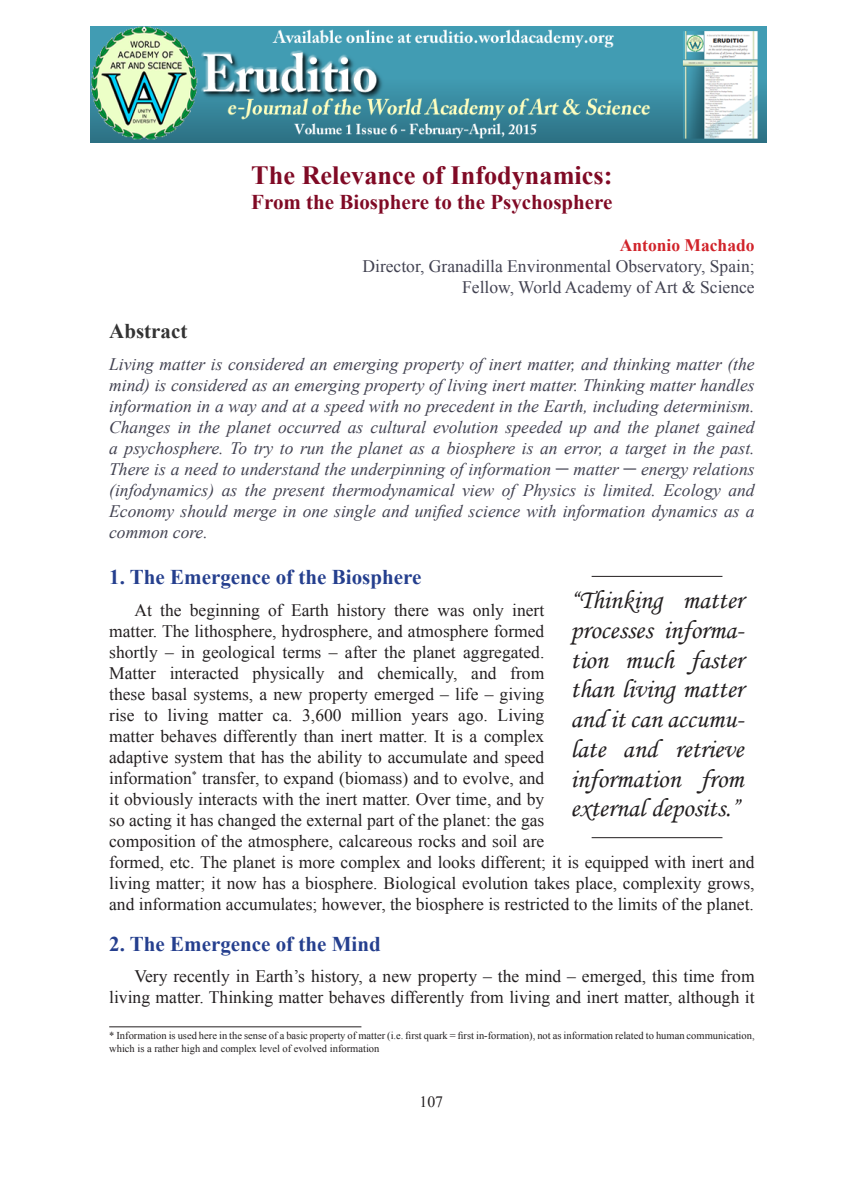
<style>
.page{position:relative;width:844px;height:1191px;background:#fff}
.page>*{position:absolute;margin:0;border:0;box-sizing:border-box;transform-origin:0 0}
.t1{font:26.25px/29.8px "Monotype Corsiva";color:#231f20;text-align:justify}
.ej-title-with-subtit{font:700 26.25px "Times New Roman";color:#800a25}
.ej-heading{font:700 21px "Times New Roman";color:#253f8e}
.ej-subtitle{font:700 21px "Times New Roman";color:#800a25}
.ej-abstract-heading{font:700 21px "Times New Roman";color:#333}
.ej-body{font:17.5px/21px "Times New Roman";color:#231f20}
.ej-abstract-body{font:italic 17.5px/21px "Times New Roman";color:#424251;text-align:justify}
.ej-author-designatio{font:17.5px "Times New Roman";color:#424251}
.ej-author-name{font:700 17.5px "Times New Roman";color:#d1232a}
.t2{font:15.75px "Times New Roman";color:#231f20}
.ej-footnote-listing{font:10.5px/12.6px "Times New Roman";color:#231f20}
.s1{font-style:normal;font-size:24.5px}
.s2{font-size:24.5px}
</style>
<div class="page">
<hr style="left:109px;top:1026px;width:252px;height:1px;background:#231f20">
<hr style="left:591px;top:576px;width:131px;height:1px;background:#231f20">
<hr style="left:591px;top:837px;width:131px;height:1px;background:#231f20">
<img style="left:91px;top:27px;width:675px;height:115px">
<p class="ej-title-with-subtit" style="left:251px;top:157px;width:362px">The Relevance of Infodynamics:</p>
<p class="ej-subtitle" style="left:251px;top:187px;width:363px">From the Biosphere to the Psychosphere</p>
<p class="ej-author-name" style="left:619px;top:233px;width:136px">Antonio Machado</p>
<p class="ej-author-designatio" style="left:362px;top:254px;width:393px">Director, Granadilla Environmental Observatory, Spain;</p>
<p class="ej-author-designatio" style="left:462px;top:275px;width:294px">Fellow, World Academy of Art &amp; Science</p>
<p class="ej-abstract-heading" style="left:109px;top:317px;width:80px">Abstract</p>
<p class="ej-abstract-body" style="left:109px;top:353px;width:646px">Living matter is considered an emerging property of inert matter, and thinking matter (the mind) is considered as an emerging property of living inert matter. Thinking matter handles information in a way and at a speed with no precedent in the Earth, including determinism.<br>Changes in the planet occurred as cultural evolution speeded up and the planet gained a psychosphere. To try to run the planet as a biosphere is an error, a target in the past.<br>There is a need to understand the underpinning of information <span class="s1">–</span> matter <span class="s1">–</span> energy relations (infodynamics) as the present thermodynamical view of Physics is limited. Ecology and Economy should merge in one single and unified science with information dynamics as a common core.</p>
<p class="ej-heading" style="left:109px;top:563px;width:313px">1. The Emergence of the Biosphere</p>
<p class="ej-body" style="left:109px;top:599px;width:646px;text-indent:25px">At the beginning of Earth history there was only inert<br>matter. The lithosphere, hydrosphere, and atmosphere formed<br>shortly – in geological terms – after the planet aggregated.<br>Matter interacted physically and chemically, and from<br>these basal systems, a new property emerged – life – giving<br>rise to living matter ca. 3,600 million years ago. Living<br>matter behaves differently than inert matter. It is a complex<br>adaptive system that has the ability to accumulate and speed<br>information<sup>*</sup> transfer, to expand (biomass) and to evolve, and<br>it obviously interacts with the inert matter. Over time, and by<br>so acting it has changed the external part of the planet: the gas<br>composition of the atmosphere, calcareous rocks and soil are<br>formed, etc. The planet is more complex and looks different; it is equipped with inert and living matter; it now has a biosphere. Biological evolution takes place, complexity grows, and information accumulates; however, the biosphere is restricted to the limits of the planet.</p>
<p class="ej-heading" style="left:109px;top:929px;width:273px">2. The Emergence of the Mind</p>
<p class="ej-body" style="left:109px;top:965px;width:646px;text-align:right">Very recently in Earth’s history, a new property – the mind – emerged, this time from living matter. Thinking matter behaves differently from living and inert matter, although it</p>
<p class="ej-footnote-listing" style="left:109px;top:1029px;width:646px">* Information is used here in the sense of a basic property of matter (i.e. first quark = first in-formation), not as information related to human communication, which is a rather high and complex level of evolved information</p>
<p class="t1" style="left:570px;top:585px;width:175px"><span class="s2">“</span>Thinking matter processes informa&shy;tion much faster than living matter and it can accumu&shy;late and retrieve information from external deposits.<span class="s2">”</span></p>
<p class="t2" style="left:419px;top:1090px;width:25px">107</p>
</div>
